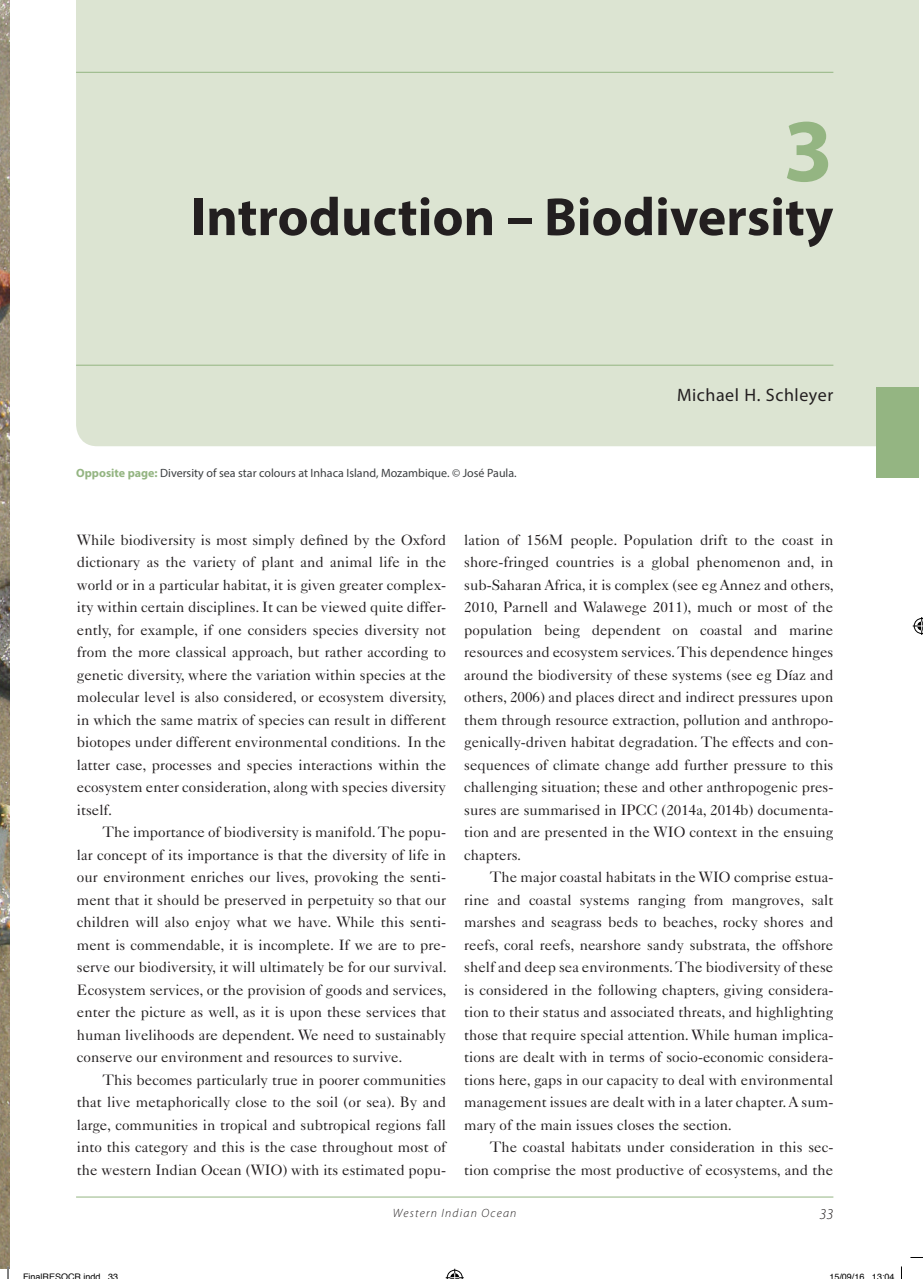
<style>
.page{position:relative;width:923px;height:1279px;background:#fff}
.page>*{position:absolute;margin:0;border:0;box-sizing:border-box;transform-origin:0 0}
.t1{font:700 90px "Myriad Pro";color:#94b582}
.t2{font:700 54px "Myriad Pro";color:#231f20}
.t3{font:18px "Myriad Pro";letter-spacing:.03em;color:#231f20}
.t4{font:15px/22.5px "Caslon 540 LT Std";color:#231f20;text-align:justify}
.t5{font:italic 300 15px "Myriad Pro";color:#231f20}
.t6{font:12px "Myriad Pro";color:#3c3f41}
.t7{font:italic 300 12px "Myriad Pro";letter-spacing:.1em;color:#231f20}
.t8{font:9px "Helvetica";color:#000}
.s1{font-weight:700;color:#94b582}
</style>
<div class="page">
<hr style="left:76px;top:1197px;width:757px;height:1px;background:#94b582">
<div style="left:76px;top:0;width:842px;height:446px;background:#dce4d2"></div>
<hr style="left:76px;top:72px;width:757px;height:1px;background:#94b582">
<hr style="left:76px;top:365px;width:757px;height:1px;background:#94b582">
<img style="left:0;top:0;width:9px;height:1268px">
<div style="left:875px;top:387px;width:43px;height:90px;background:#94b582"></div>
<svg style="left:910px;top:1257px;width:12px;height:1px"></svg>
<svg style="left:7px;top:1266px;width:2px;height:13px"></svg>
<svg style="left:901px;top:1266px;width:1px;height:13px"></svg>
<svg style="left:445px;top:1269px;width:18px;height:10px"></svg>
<svg style="left:912px;top:617px;width:10px;height:18px"></svg>
<h1 class="t1" style="left:783px;top:92px;width:51px">3</h1>
<h2 class="t2" style="left:191px;top:182px;width:644px">Introduction – Biodiversity</h2>
<p class="t6" style="left:76px;top:466px;width:442px"><span class="s1">Opposite page:</span> Diversity of sea star colours at Inhaca Island, Mozambique. © José Paula.</p>
<p class="t3" style="left:677px;top:384px;width:158px">Michael H. Schleyer</p>
<p class="t4" style="left:77px;top:528px;width:371px">While biodiversity is most simply defined by the Oxford dictionary as the variety of plant and animal life in the world or in a particular habitat, it is given greater complex&shy;ity within certain disciplines. It can be viewed quite differ&shy;ently, for example, if one considers species diversity not from the more classical approach, but rather according to genetic diversity, where the variation within species at the molecular level is also considered, or ecosystem diversity, in which the same matrix of species can result in different biotopes under different environmental conditions. In the latter case, processes and species interactions within the ecosystem enter consideration, along with species diversity itself.</p>
<p class="t4" style="left:77px;top:821px;width:371px;text-indent:26px">The importance of biodiversity is manifold. The popu&shy;lar concept of its importance is that the diversity of life in our environment enriches our lives, provoking the senti&shy;ment that it should be preserved in perpetuity so that our children will also enjoy what we have. While this senti&shy;ment is commendable, it is incomplete. If we are to pre&shy;serve our biodiversity, it will ultimately be for our survival.<br>Ecosystem services, or the provision of goods and services, enter the picture as well, as it is upon these services that human livelihoods are dependent. We need to sustainably conserve our environment and resources to survive.</p>
<p class="t4" style="left:77px;top:1068px;width:371px;text-indent:26px">This becomes particularly true in poorer communities that live metaphorically close to the soil (or sea). By and large, communities in tropical and subtropical regions fall into this category and this is the case throughout most of the western Indian Ocean (WIO) with its estimated popu-</p>
<p class="t4" style="left:464px;top:528px;width:371px">lation of 156M people. Population drift to the coast in shore-fringed countries is a global phenomenon and, in sub-Saharan Africa, it is complex (see eg Annez and others, 2010, Parnell and Walawege 2011), much or most of the population being dependent on coastal and marine resources and ecosystem services. This dependence hinges around the biodiversity of these systems (see eg Díaz and others, 2006) and places direct and indirect pressures upon them through resource extraction, pollution and anthropo&shy;genically-driven habitat degradation. The effects and con&shy;sequences of climate change add further pressure to this challenging situation; these and other anthropogenic pres&shy;sures are summarised in IPCC (2014a, 2014b) documenta&shy;tion and are presented in the WIO context in the ensuing chapters.</p>
<p class="t4" style="left:464px;top:866px;width:371px;text-indent:26px">The major coastal habitats in the WIO comprise estua&shy;rine and coastal systems ranging from mangroves, salt marshes and seagrass beds to beaches, rocky shores and reefs, coral reefs, nearshore sandy substrata, the offshore shelf and deep sea environments. The biodiversity of these is considered in the following chapters, giving considera&shy;tion to their status and associated threats, and highlighting those that require special attention. While human implica&shy;tions are dealt with in terms of socio-economic considera&shy;tions here, gaps in our capacity to deal with environmental management issues are dealt with in a later chapter. A sum&shy;mary of the main issues closes the section.</p>
<p class="t4" style="left:464px;top:1136px;width:370px;text-align:right">The coastal habitats under consideration in this sec&shy;tion comprise the most productive of ecosystems, and the</p>
<p class="t7" style="left:393px;top:1206px;width:125px">Western Indian Ocean</p>
<p class="t5" style="left:819px;top:1205px;width:15px">33</p>
<p class="t8" style="left:23px;top:1270px;width:97px">FinalRESOCR indd 33</p>
<p class="t8" style="left:829px;top:1270px;width:67px">15/09/16 13:04</p>
</div>
